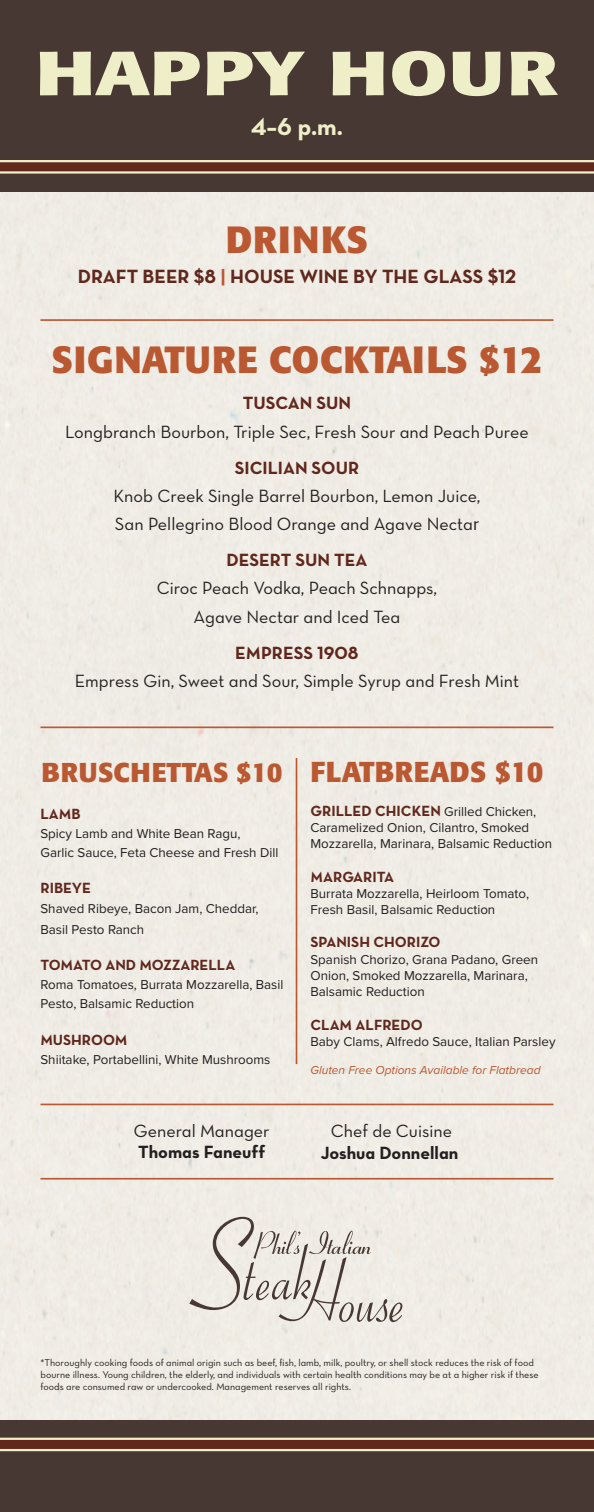
<style>
.page{position:relative;width:594px;height:1512px;background:#fff}
.page>*{position:absolute;margin:0;border:0;box-sizing:border-box;transform-origin:0 0}
.t1{font:700 61.5px "Formata";letter-spacing:.02em;color:#eeeec8;scale:1.29 1}
.t2{font:700 37.5px "Formata";color:#ba5831}
.t3{font:700 37.5px "Formata";letter-spacing:.02em;color:#ba5831}
.t4{font:700 28.5px "Formata";color:#ba5831}
.t5{font:700 27px "Formata";letter-spacing:.02em;color:#ba5831}
.t6{font:24.9px "Neutra Text Bold Alt";color:#eeeec8}
.t7{font:19.5px "Neutra Text Bold Alt";color:#60271c}
.t8{font:18px/28px "Neutra Text Book Alt";color:#231f20}
.t9{font:18px "Neutra Text Bold Alt";color:#60271c}
.t10{font:18px "Neutra Text Bold Alt";color:#231f20}
.t11{font:15px "Neutra Text Bold Alt";color:#60271c}
.t12{font:13.35px/16.2px "Proxima Nova";color:#231f20}
.t13{font:italic 12px "Proxima Nova";color:#ba5831}
.t14{font:10.05px/12px "Neutra Text Book Alt";color:#231f20}
.s1{color:#ba5831}
.s2{font-family:"Proxima Nova"}
.s3{font-family:"Neutra Text Bold Alt";font-size:15px;color:#60271c}
.s4{font-family:"Neutra Text Bold Alt"}
</style>
<div class="page">
<div style="left:0;top:191px;width:594px;height:1229px;background:#efece5"></div>
<div style="left:0;top:0;width:594px;height:191px;background:#473833"></div>
<div style="left:0;top:1420px;width:594px;height:92px;background:#473833"></div>
<svg style="left:0;top:160px;width:594px;height:14px;background:#8d6754"></svg>
<svg style="left:0;top:1438px;width:594px;height:13px;background:#8b6350"></svg>
<hr style="left:40px;top:727px;width:514px;height:1px;background:#ba5831">
<hr style="left:40px;top:1104px;width:514px;height:1px;background:#ba5831">
<hr style="left:40px;top:1178px;width:514px;height:2px;background:#ba5831">
<hr style="left:296px;top:758px;width:1px;height:306px;background:#ba5831">
<svg style="left:189px;top:1217px;width:213px;height:105px;background:#dcd8d1"></svg>
<hr style="left:40px;top:319px;width:514px;height:2px;background:#ba5831">
<p class="t1" style="left:36px;top:35px;width:407px">HAPPY HOUR</p>
<p class="t6" style="left:251px;top:111px;width:94px">4–6 p.m.</p>
<p class="t3" style="left:226px;top:216px;width:144px">DRINKS</p>
<p class="t7" style="left:78px;top:264px;width:440px">DRAFT BEER $8 <span class="s1">|</span> HOUSE WINE BY THE GLASS $12</p>
<p class="t2" style="left:51px;top:337px;width:493px">SIGNATURE COCKTAILS $12</p>
<p class="t9" style="left:243px;top:392px;width:110px">TUSCAN SUN</p>
<p class="t8" style="left:65px;top:417px;width:465px">Longbranch Bourbon, Triple Sec, Fresh Sour and Peach Puree</p>
<p class="t9" style="left:235px;top:456px;width:126px">SICILIAN SOUR</p>
<p class="t8" style="left:114px;top:481px;width:368px">Knob Creek Single Barrel Bourbon, Lemon Juice,<br>San Pellegrino Blood Orange and Agave Necta<span class="s2">r</span></p>
<p class="t9" style="left:226px;top:549px;width:143px">DESERT SUN TEA</p>
<p class="t8" style="left:157px;top:574px;width:282px;line-height:28.5px;text-align:center">Ciroc Peach Vodka, Peach Schnapps,<br>Agave Nectar and Iced Tea</p>
<p class="t9" style="left:235px;top:641px;width:125px">EMPRESS 1908</p>
<p class="t8" style="left:75px;top:667px;width:446px">Empress Gin, Sweet and Sour, Simple Syrup and Fresh Mint</p>
<p class="t5" style="left:42px;top:756px;width:242px">BRUSCHETTAS $10</p>
<p class="t11" style="left:40px;top:804px;width:42px">LAMB</p>
<p class="t12" style="left:40px;top:823px;width:239px;line-height:19.2px">Spicy Lamb and White Bean Ragu,<br>Garlic Sauce, Feta Cheese and Fresh Dill</p>
<p class="t11" style="left:40px;top:879px;width:52px">RIBEYE</p>
<p class="t12" style="left:40px;top:897px;width:220px;line-height:21.1px">Shaved Ribeye, Bacon Jam, Cheddar,<br>Basil Pesto Ranch</p>
<p class="t11" style="left:40px;top:956px;width:196px">TOMATO AND MOZZARELLA</p>
<p class="t12" style="left:40px;top:975px;width:244px;line-height:19.2px">Roma Tomatoes, Burrata Mozzarella, Basil<br>Pesto, Balsamic Reduction</p>
<p class="t11" style="left:40px;top:1030px;width:89px">MUSHROOM</p>
<p class="t12" style="left:40px;top:1051px;width:231px">Shiitake, Portabellini, White Mushrooms</p>
<p class="t4" style="left:310px;top:754px;width:234px">FLATBREADS $10</p>
<p class="t12" style="left:310px;top:803px;width:243px"><span class="s3">GRILLED CHICKEN</span> Grilled Chicken,<br>Caramelized Onion, Cilantro, Smoked<br>Mozzarella, Marinara, Balsamic Reduction</p>
<p class="t11" style="left:310px;top:867px;width:85px">MARGARITA</p>
<p class="t12" style="left:310px;top:885px;width:220px">Burrata Mozzarella, Heirloom Tomato,<br>Fresh Basil, Balsamic Reduction</p>
<p class="t11" style="left:310px;top:933px;width:132px">SPANISH CHORIZO</p>
<p class="t12" style="left:310px;top:951px;width:229px">Spanish Chorizo, Grana Padano, Green<br>Onion, Smoked Mozzarella, Marinara,<br>Balsamic Reduction</p>
<p class="t11" style="left:310px;top:1015px;width:114px">CLAM ALFREDO</p>
<p class="t12" style="left:310px;top:1033px;width:247px">Baby Clams, Alfredo Sauce, Italian Parsley</p>
<p class="t13" style="left:310px;top:1061px;width:232px">Gluten Free Options Available for Flatbread</p>
<p class="t8" style="left:134px;top:1119px;width:137px;line-height:21.6px">General Manager<br><span class="s4">Thomas Faneuff</span></p>
<p class="t8" style="left:331px;top:1116px;width:123px">Chef de Cuisine</p>
<p class="t10" style="left:321px;top:1141px;width:139px">Joshua Donnellan</p>
<p class="t14" style="left:40px;top:1357px;width:500px">*Thoroughly cooking foods of animal origin such as beef, fish, lamb, milk, poultry, or shell stock reduces the risk of food bourne illness. Young children, the elderly, and individuals with certain health conditions may be at a higher risk if these foods are consumed raw or undercooked. Management reserves all rights.</p>
</div>
